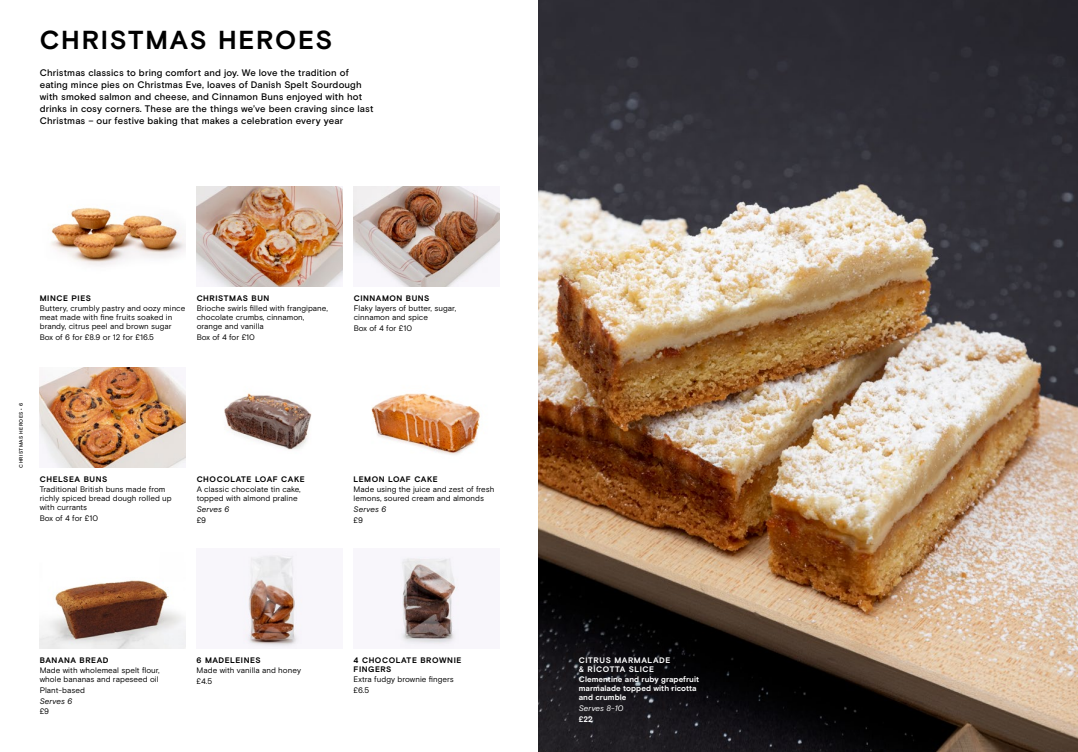
<style>
.page{position:relative;width:1078px;height:752px;background:#fff}
.page>*{position:absolute;margin:0;border:0;box-sizing:border-box;transform-origin:0 0}
.t1{font:700 26px "Basis Grotesque";letter-spacing:.065em;color:#000}
.t2{font:500 9.5px/12px "Basis Grotesque";letter-spacing:.015em;color:#000}
.t3{font:8px/9px "Basis Grotesque";letter-spacing:.005em;color:#000}
.t4{font:700 8px/9px "Basis Grotesque";letter-spacing:.065em;color:#000}
.t5{font:700 8px/9px "Basis Grotesque";letter-spacing:.01em;color:#fff}
.t6{font:700 8px/9px "Basis Grotesque";letter-spacing:.065em;color:#fff}
.t7{font:italic 8px "Basis Grotesque";color:#000}
.t8{font:italic 8px "Basis Grotesque";letter-spacing:.005em;color:#fff}
.t9{font:500 5px "Basis Grotesque";letter-spacing:.065em;color:#000}
</style>
<div class="page">
<img style="left:539px;top:0;width:538px;height:751px">
<img style="left:353px;top:186px;width:146px;height:100px">
<img style="left:224px;top:393px;width:88px;height:57px">
<img style="left:371px;top:393px;width:109px;height:62px">
<img style="left:40px;top:580px;width:145px;height:68px">
<img style="left:51px;top:207px;width:134px;height:59px">
<img style="left:40px;top:367px;width:145px;height:100px">
<img style="left:197px;top:186px;width:145px;height:100px">
<img style="left:243px;top:552px;width:59px;height:96px">
<img style="left:398px;top:556px;width:61px;height:92px">
<h1 class="t1" style="left:40px;top:25px;width:294px">CHRISTMAS HEROES</h1>
<p class="t2" style="left:40px;top:66px;width:335px">Christmas classics to bring comfort and joy. We love the tradition of eating mince pies on Christmas Eve, loaves of Danish Spelt Sourdough with smoked salmon and cheese, and Cinnamon Buns enjoyed with hot drinks in cosy corners. These are the things we’ve been craving since last Christmas – our festive baking that makes a celebration every year</p>
<p class="t4" style="left:40px;top:293px;width:53px">MINCE PIES</p>
<p class="t3" style="left:40px;top:304px;width:147px">Buttery, crumbly pastry and oozy mince meat made with fine fruits soaked in brandy, citrus peel and brown sugar</p>
<p class="t3" style="left:40px;top:332px;width:116px">Box of 6 for £8.9 or 12 for £16.5</p>
<p class="t4" style="left:197px;top:293px;width:74px">CHRISTMAS BUN</p>
<p class="t3" style="left:197px;top:304px;width:133px">Brioche swirls filled with frangipane, chocolate crumbs, cinnamon, orange and vanilla</p>
<p class="t3" style="left:197px;top:332px;width:60px">Box of 4 for £10</p>
<p class="t9" style="left:18px;top:467px;width:66px;rotate:-90deg">CHRISTMAS HEROES • 6</p>
<p class="t4" style="left:40px;top:474px;width:69px">CHELSEA BUNS</p>
<p class="t3" style="left:40px;top:484px;width:133px">Traditional British buns made from richly spiced bread dough rolled up with currants</p>
<p class="t3" style="left:40px;top:513px;width:60px">Box of 4 for £10</p>
<p class="t4" style="left:197px;top:474px;width:109px">CHOCOLATE LOAF CAKE</p>
<p class="t3" style="left:197px;top:484px;width:106px">A classic chocolate tin cake, topped with almond praline</p>
<p class="t7" style="left:197px;top:504px;width:34px">Serves 6</p>
<p class="t3" style="left:197px;top:515px;width:11px">£9</p>
<p class="t4" style="left:353px;top:293px;width:77px">CINNAMON BUNS</p>
<p class="t3" style="left:353px;top:304px;width:104px">Flaky layers of butter, sugar, cinnamon and spice</p>
<p class="t3" style="left:353px;top:323px;width:60px">Box of 4 for £10</p>
<p class="t4" style="left:353px;top:474px;width:86px">LEMON LOAF CAKE</p>
<p class="t3" style="left:353px;top:484px;width:142px">Made using the juice and zest of fresh lemons, soured cream and almonds</p>
<p class="t7" style="left:353px;top:504px;width:34px">Serves 6</p>
<p class="t3" style="left:353px;top:515px;width:11px">£9</p>
<p class="t4" style="left:40px;top:654px;width:70px">BANANA BREAD</p>
<p class="t3" style="left:40px;top:665px;width:121px">Made with wholemeal spelt flour, whole bananas and rapeseed oil</p>
<p class="t3" style="left:40px;top:685px;width:47px">Plant-based</p>
<p class="t7" style="left:40px;top:695px;width:34px">Serves 6</p>
<p class="t3" style="left:40px;top:706px;width:11px">£9</p>
<p class="t4" style="left:196px;top:654px;width:65px">6 MADELEINES</p>
<p class="t3" style="left:196px;top:664px;width:106px;line-height:10.7px">Made with vanilla and honey £4.5</p>
<p class="t4" style="left:353px;top:654px;width:109px">4 CHOCOLATE BROWNIE<br>FINGERS</p>
<p class="t3" style="left:353px;top:673px;width:102px;line-height:10.7px">Extra fudgy brownie fingers £6.5</p>
<p class="t6" style="left:578px;top:654px;width:93px">CITRUS MARMALADE &amp; RICOTTA SLICE</p>
<p class="t5" style="left:578px;top:674px;width:122px">Clementine and ruby grapefruit marmalade topped with ricotta and crumble</p>
<p class="t8" style="left:578px;top:703px;width:46px">Serves 8-10</p>
<p class="t5" style="left:578px;top:714px;width:16px">£22</p>
</div>
